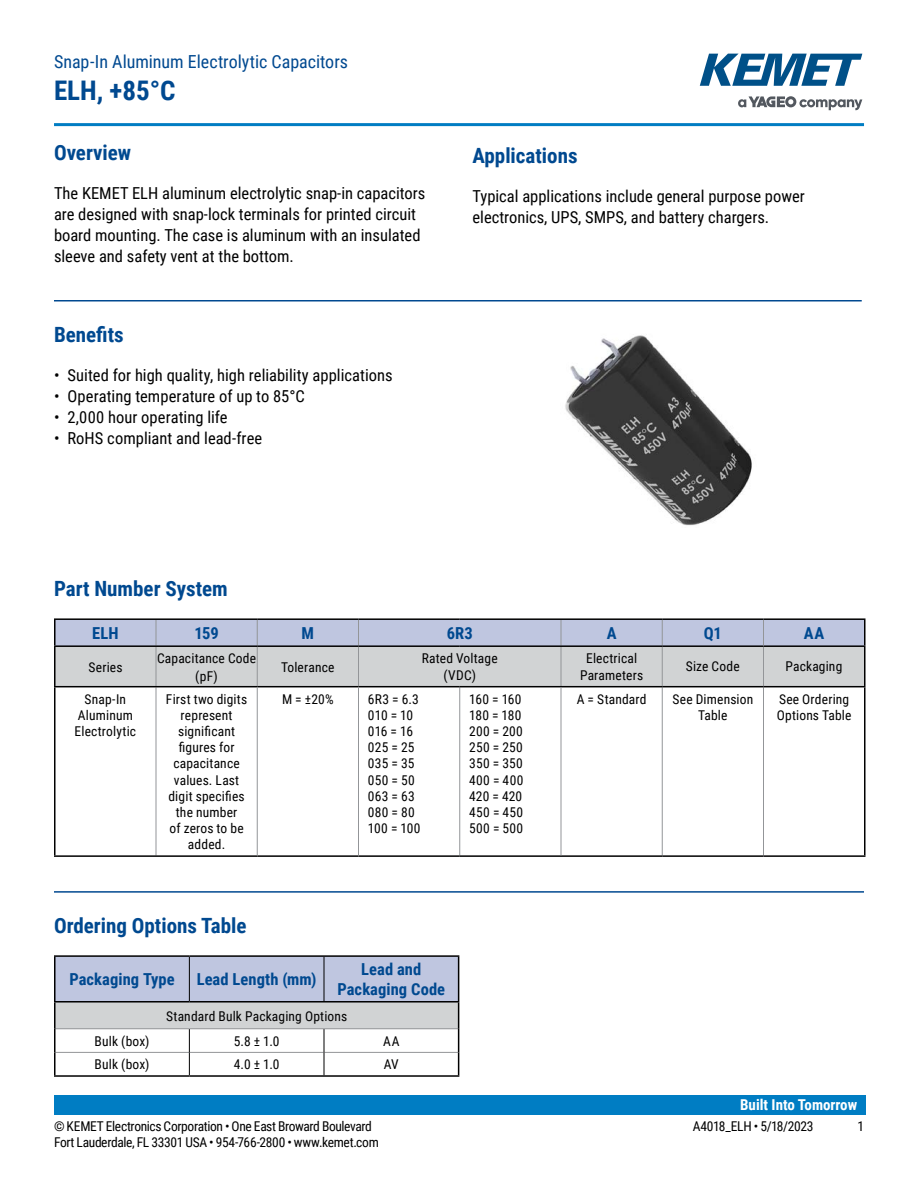
<style>
.page{position:relative;width:918px;height:1188px;background:#fff}
.page>*{position:absolute;margin:0;border:0;box-sizing:border-box;transform-origin:0 0}
.t1{font:700 27px "Roboto Condensed";color:#004990}
.t2{font:700 21px "Roboto Condensed";color:#004990}
.t3{font:18px "Roboto Condensed";color:#004990}
.t4{font:16.5px/21px "Roboto Condensed";color:#000}
.t5{font:700 16.5px/19.8px "Roboto Condensed";letter-spacing:.005em;color:#004990;text-align:center}
.t6{font:700 15px "Roboto Condensed";color:#fff}
.t7{font:13.5px/16.2px "Roboto Condensed";letter-spacing:.01em;color:#000;text-align:center}
.t8{font:13.5px "Roboto Condensed";letter-spacing:-.025em;color:#000}
.t9{font:13.5px "Roboto Condensed";letter-spacing:-.02em;color:#000}
</style>
<div class="page">
<svg style="left:738px;top:96px;width:124px;height:14px"></svg>
<svg style="left:700px;top:54px;width:162px;height:32px"></svg>
<hr style="left:54px;top:123px;width:810px;height:3px;background:#007dc3">
<div style="left:54px;top:1095px;width:811px;height:20px;background:#007dc3"></div>
<hr style="left:54px;top:300px;width:808px;height:2px;background:#004990">
<hr style="left:54px;top:891px;width:810px;height:2px;background:#004990">
<hr style="left:156px;top:687px;width:1px;height:168px;background:#939598">
<hr style="left:459px;top:687px;width:1px;height:168px;background:#939598">
<hr style="left:662px;top:687px;width:1px;height:168px;background:#939598">
<hr style="left:54px;top:647px;width:2px;height:39px;background:#000">
<hr style="left:864px;top:647px;width:2px;height:39px;background:#000">
<hr style="left:54px;top:686px;width:102px;height:1px;background:#000">
<hr style="left:54px;top:687px;width:2px;height:168px;background:#000">
<hr style="left:54px;top:855px;width:102px;height:2px;background:#000">
<hr style="left:156px;top:855px;width:101px;height:2px;background:#000">
<hr style="left:358px;top:855px;width:102px;height:2px;background:#000">
<hr style="left:460px;top:855px;width:101px;height:2px;background:#000">
<hr style="left:54px;top:618px;width:102px;height:2px;background:#000">
<hr style="left:54px;top:620px;width:2px;height:25px;background:#000">
<hr style="left:156px;top:618px;width:101px;height:2px;background:#000">
<hr style="left:257px;top:618px;width:101px;height:2px;background:#000">
<hr style="left:358px;top:618px;width:102px;height:2px;background:#000">
<hr style="left:460px;top:618px;width:101px;height:2px;background:#000">
<hr style="left:561px;top:618px;width:101px;height:2px;background:#000">
<hr style="left:662px;top:618px;width:102px;height:2px;background:#000">
<hr style="left:764px;top:618px;width:102px;height:2px;background:#000">
<hr style="left:864px;top:620px;width:2px;height:25px;background:#000">
<hr style="left:54px;top:645px;width:102px;height:2px;background:#000">
<hr style="left:764px;top:645px;width:102px;height:2px;background:#000">
<svg style="left:55px;top:619px;width:810px;height:68px;background:#c0c3ce"></svg>
<hr style="left:763px;top:687px;width:1px;height:168px;background:#939598">
<hr style="left:257px;top:686px;width:101px;height:1px;background:#000">
<hr style="left:257px;top:855px;width:101px;height:2px;background:#000">
<hr style="left:257px;top:687px;width:1px;height:168px;background:#939598">
<hr style="left:358px;top:687px;width:1px;height:168px;background:#939598">
<hr style="left:561px;top:686px;width:101px;height:1px;background:#000">
<hr style="left:662px;top:686px;width:102px;height:1px;background:#000">
<hr style="left:764px;top:686px;width:102px;height:1px;background:#000">
<hr style="left:864px;top:687px;width:2px;height:168px;background:#000">
<hr style="left:561px;top:855px;width:101px;height:2px;background:#000">
<hr style="left:662px;top:855px;width:102px;height:2px;background:#000">
<hr style="left:764px;top:855px;width:102px;height:2px;background:#000">
<hr style="left:561px;top:687px;width:1px;height:168px;background:#939598">
<hr style="left:54px;top:1001px;width:135px;height:2px;background:#000">
<hr style="left:54px;top:955px;width:135px;height:2px;background:#000">
<hr style="left:54px;top:957px;width:2px;height:44px;background:#000">
<hr style="left:189px;top:955px;width:135px;height:2px;background:#000">
<hr style="left:324px;top:955px;width:135px;height:2px;background:#000">
<hr style="left:54px;top:1003px;width:2px;height:26px;background:#000">
<hr style="left:54px;top:1029px;width:2px;height:23px;background:#000">
<hr style="left:54px;top:1052px;width:2px;height:23px;background:#000">
<svg style="left:55px;top:956px;width:404px;height:119px"></svg>
<hr style="left:54px;top:1075px;width:135px;height:2px;background:#000">
<hr style="left:189px;top:1075px;width:135px;height:2px;background:#000">
<hr style="left:324px;top:1075px;width:135px;height:2px;background:#000">
<img style="left:565px;top:335px;width:187px;height:191px">
<h3 class="t3" style="left:54px;top:48px;width:296px">Snap-In Aluminum Electrolytic Capacitors</h3>
<h1 class="t1" style="left:54px;top:71px;width:123px">ELH, +85°C</h1>
<h2 class="t2" style="left:54px;top:138px;width:79px">Overview</h2>
<p class="t4" style="left:54px;top:182px;width:373px">The KEMET ELH aluminum electrolytic snap-in capacitors are designed with snap-lock terminals for printed circuit board mounting. The case is aluminum with an insulated sleeve and safety vent at the bottom.</p>
<h2 class="t2" style="left:54px;top:320px;width:71px">Benefits</h2>
<p class="t4" style="left:54px;top:364px;width:340px">• Suited for high quality, high reliability applications</p>
<p class="t4" style="left:54px;top:385px;width:252px">• Operating temperature of up to 85°C</p>
<p class="t4" style="left:54px;top:406px;width:175px">• 2,000 hour operating life</p>
<p class="t4" style="left:54px;top:427px;width:210px">• RoHS compliant and lead-free</p>
<h2 class="t2" style="left:472px;top:141px;width:107px">Applications</h2>
<p class="t4" style="left:472px;top:185px;width:334px">Typical applications include general purpose power electronics, UPS, SMPS, and battery chargers.</p>
<h2 class="t2" style="left:54px;top:574px;width:175px">Part Number System</h2>
<p class="t5" style="left:92px;top:623px;width:28px">ELH</p>
<p class="t5" style="left:195px;top:623px;width:26px">159</p>
<p class="t5" style="left:302px;top:623px;width:14px">M</p>
<p class="t5" style="left:447px;top:623px;width:28px">6R3</p>
<p class="t5" style="left:607px;top:623px;width:11px">A</p>
<p class="t5" style="left:704px;top:623px;width:20px">Q1</p>
<p class="t5" style="left:804px;top:623px;width:22px">AA</p>
<p class="t7" style="left:89px;top:658px;width:35px">Series</p>
<p class="t7" style="left:157px;top:648px;width:101px;line-height:18px">Capacitance Code (pF)</p>
<p class="t7" style="left:281px;top:658px;width:55px">Tolerance</p>
<p class="t7" style="left:422px;top:648px;width:77px;line-height:18px">Rated Voltage (VDC)</p>
<p class="t7" style="left:580px;top:648px;width:65px;line-height:18px">Electrical<br>Parameters</p>
<p class="t7" style="left:686px;top:658px;width:55px">Size Code</p>
<p class="t7" style="left:785px;top:658px;width:58px">Packaging</p>
<p class="t7" style="left:75px;top:690px;width:63px">Snap-In<br>Aluminum<br>Electrolytic</p>
<p class="t7" style="left:166px;top:690px;width:83px">First two digits represent significant figures for capacitance values. Last digit specifies the number<br>of zeros to be added.</p>
<p class="t7" style="left:282px;top:690px;width:53px">M = ±20%</p>
<p class="t7" style="left:368px;top:690px;width:54px;text-align:left">6R3 = 6.3<br>010 = 10<br>016 = 16<br>025 = 25<br>035 = 35<br>050 = 50<br>063 = 63<br>080 = 80<br>100 = 100</p>
<p class="t7" style="left:469px;top:690px;width:56px;text-align:left">160 = 160<br>180 = 180<br>200 = 200<br>250 = 250<br>350 = 350<br>400 = 400<br>420 = 420<br>450 = 450<br>500 = 500</p>
<p class="t7" style="left:577px;top:690px;width:71px">A = Standard</p>
<p class="t7" style="left:673px;top:690px;width:82px">See Dimension<br>Table</p>
<p class="t7" style="left:777px;top:690px;width:76px;text-align:left">See Ordering<br>Options Table</p>
<h2 class="t2" style="left:54px;top:911px;width:194px">Ordering Options Table</h2>
<p class="t5" style="left:69px;top:969px;width:107px">Packaging Type</p>
<p class="t5" style="left:197px;top:969px;width:121px">Lead Length (mm)</p>
<p class="t5" style="left:337px;top:959px;width:109px">Lead and<br>Packaging Code</p>
<p class="t7" style="left:166px;top:1007px;width:183px">Standard Bulk Packaging Options</p>
<p class="t7" style="left:95px;top:1032px;width:56px">Bulk (box)</p>
<p class="t7" style="left:234px;top:1032px;width:47px">5.8 ± 1.0</p>
<p class="t7" style="left:383px;top:1032px;width:18px">AA</p>
<p class="t7" style="left:95px;top:1056px;width:56px">Bulk (box)</p>
<p class="t7" style="left:234px;top:1056px;width:47px">4.0 ± 1.0</p>
<p class="t7" style="left:384px;top:1056px;width:16px">AV</p>
<p class="t6" style="left:740px;top:1094px;width:119px">Built Into Tomorrow</p>
<p class="t8" style="left:54px;top:1116px;width:319px">© KEMET Electronics Corporation • One East Broward Boulevard</p>
<p class="t9" style="left:693px;top:1116px;width:122px">A4018_ELH • 5/18/2023</p>
<p class="t7" style="left:857px;top:1117px;width:8px">1</p>
<p class="t8" style="left:54px;top:1133px;width:326px">Fort Lauderdale, FL 33301 USA • 954-766-2800 • www.kemet.com</p>
</div>
